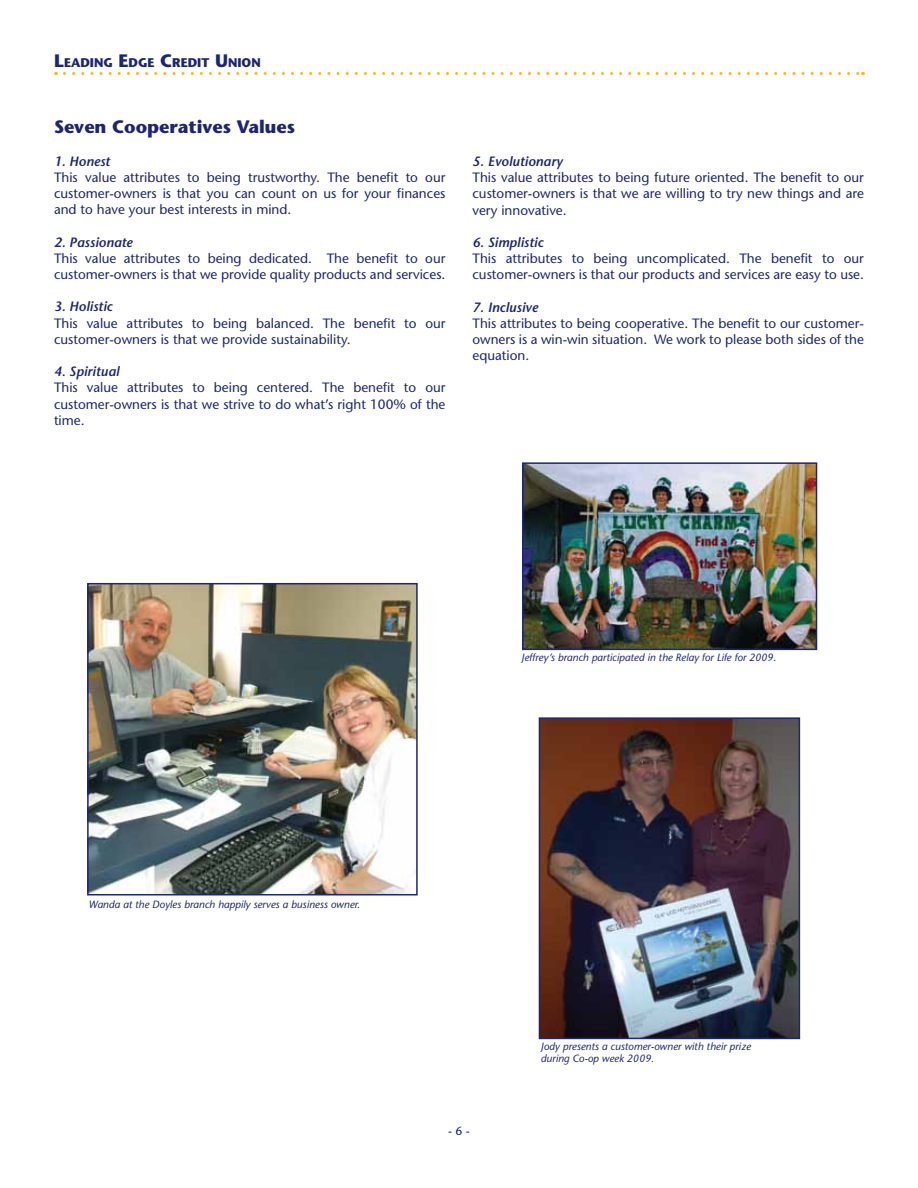
<style>
.page{position:relative;width:918px;height:1188px;background:#fff}
.page>*{position:absolute;margin:0;border:0;box-sizing:border-box;transform-origin:0 0}
.t1{font:700 18px "Stone Sans Std";color:#1c2674}
.t2{font:500 13.5px/16.2px "Stone Sans Std";color:#1c2674;text-align:justify}
.t3{font:italic 600 13.5px "Stone Sans Std";color:#1c2674}
.t4{font:700 12.6px "Stone Sans Std";color:#1c2674}
.t5{font:500 12px "Stone Sans Std";color:#1c2674}
.t6{font:italic 500 10.5px/12.6px "Stone Sans Std";color:#1c2674}
.s1{font-size:18px}
</style>
<div class="page">
<svg style="left:64px;top:72px;width:799px;height:3px"></svg>
<img style="left:525px;top:465px;width:289px;height:182px">
<div style="left:522px;top:462px;width:295px;height:188px;border:2px solid #1c2674"></div>
<img style="left:542px;top:720px;width:255px;height:316px">
<div style="left:539px;top:717px;width:261px;height:322px;border:2px solid #1c2674"></div>
<img style="left:90px;top:586px;width:325px;height:306px">
<div style="left:87px;top:583px;width:331px;height:312px;border:2px solid #1c2674"></div>
<p class="t4" style="left:54px;top:55px;width:208px"><span class="s1">L</span>EADING <span class="s1">E</span>DGE <span class="s1">C</span>REDIT <span class="s1">U</span>NION</p>
<h1 class="t1" style="left:54px;top:116px;width:243px">Seven Cooperatives Values</h1>
<p class="t3" style="left:54px;top:153px;width:58px">1. Honest</p>
<p class="t2" style="left:54px;top:169px;width:393px">This value attributes to being trustworthy. The benefit to our customer-owners is that you can count on us for your finances and to have your best interests in mind.</p>
<p class="t3" style="left:54px;top:234px;width:80px">2. Passionate</p>
<p class="t2" style="left:54px;top:250px;width:393px">This value attributes to being dedicated. The benefit to our customer-owners is that we provide quality products and services.</p>
<p class="t3" style="left:54px;top:299px;width:60px">3. Holistic</p>
<p class="t2" style="left:54px;top:315px;width:393px">This value attributes to being balanced. The benefit to our customer-owners is that we provide sustainability.</p>
<p class="t3" style="left:54px;top:363px;width:67px">4. Spiritual</p>
<p class="t2" style="left:54px;top:380px;width:393px">This value attributes to being centered. The benefit to our customer-owners is that we strive to do what’s right 100% of the time.</p>
<p class="t3" style="left:472px;top:153px;width:92px">5. Evolutionary</p>
<p class="t2" style="left:472px;top:169px;width:393px">This value attributes to being future oriented. The benefit to our customer-owners is that we are willing to try new things and are very innovative.</p>
<p class="t3" style="left:472px;top:234px;width:72px">6. Simplistic</p>
<p class="t2" style="left:472px;top:250px;width:393px">This attributes to being uncomplicated. The benefit to our customer-owners is that our products and services are easy to use.</p>
<p class="t3" style="left:472px;top:299px;width:67px">7. Inclusive</p>
<p class="t2" style="left:472px;top:315px;width:393px">This attributes to being cooperative. The benefit to our customer&shy;owners is a win-win situation. We work to please both sides of the equation.</p>
<p class="t6" style="left:522px;top:652px;width:256px">Jeffrey’s branch participated in the Relay for Life for 2009.</p>
<p class="t6" style="left:88px;top:898px;width:273px">Wanda at the Doyles branch happily serves a business owner.</p>
<p class="t6" style="left:541px;top:1040px;width:211px">Jody presents a customer-owner with their prize during Co-op week 2009.</p>
<p class="t5" style="left:448px;top:1123px;width:23px">- 6 -</p>
</div>
